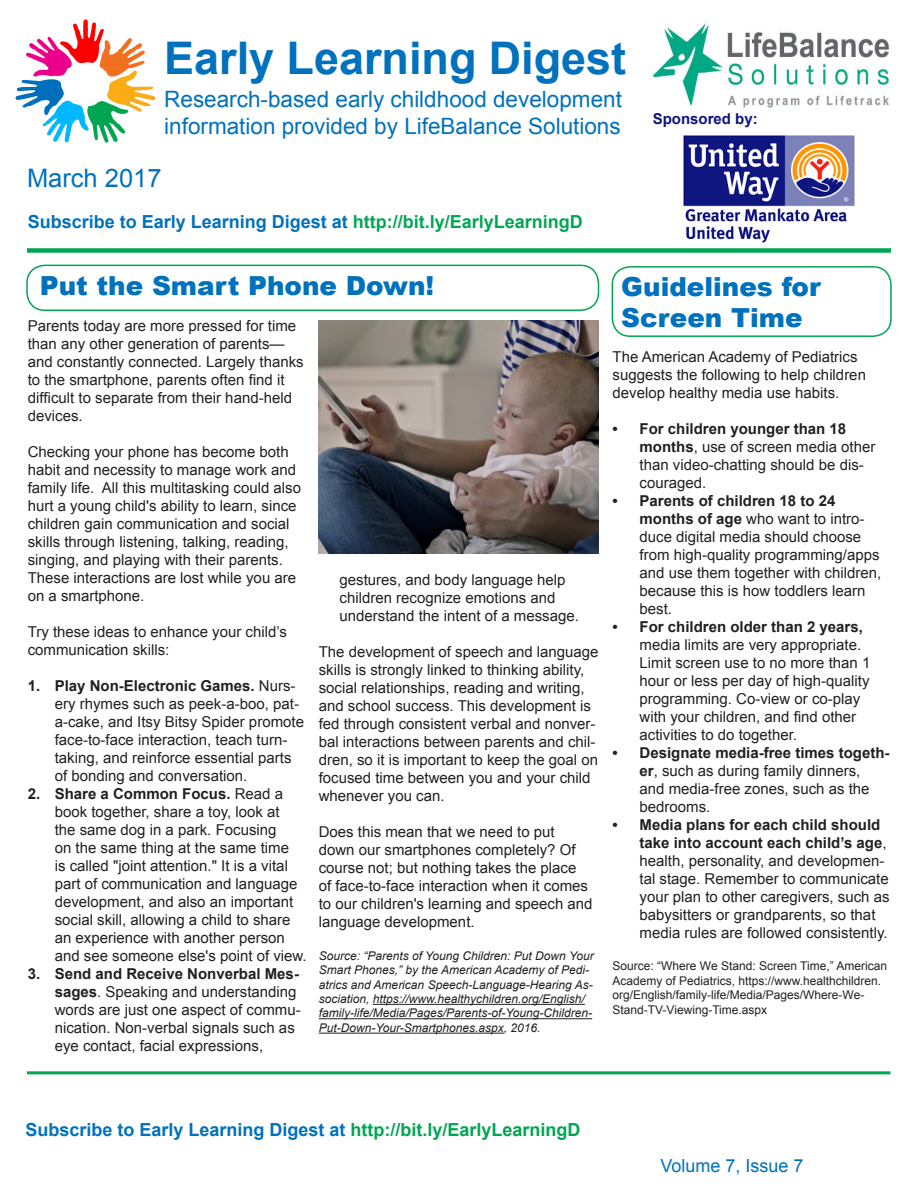
<style>
.page{position:relative;width:918px;height:1188px;background:#fff}
.page>*{position:absolute;margin:0;border:0;box-sizing:border-box;transform-origin:0 0}
.t1{font:700 45px "Arial";color:#0071bd}
.t2{font:900 26.25px/31.5px "Arial";color:#0071bd}
.text{font:25.5px "Arial";color:#0071bd}
.t3{font:22.5px "Arial";color:#0071bd}
.t4{font:700 18px "Arial";color:#0071bd}
.t5{font:18px "Arial";color:#0071bd}
.t6{font:15px/18px "Arial";color:#231f20}
.t7{font:700 15px "Arial";color:#0e157f}
.t8{font:italic 12px/14.4px "Arial";color:#231f20}
.t9{font:12px/14.4px "Arial";color:#231f20}
.s1{color:#00a652}
.s2{font-weight:700}
</style>
<div class="page">
<div style="left:27px;top:248px;width:864px;height:5px;background:#00a652"></div>
<div style="left:26px;top:265px;width:573px;height:46px;border:2px solid #00a652;border-radius:18px"></div>
<hr style="left:373px;top:1004px;width:212px;height:1px;background:#231f20">
<hr style="left:319px;top:1018px;width:273px;height:1px;background:#231f20">
<hr style="left:319px;top:1033px;width:185px;height:1px;background:#231f20">
<div style="left:612px;top:266px;width:280px;height:71px;border:2px solid #00a652;border-radius:18px"></div>
<img style="left:683px;top:135px;width:172px;height:108px">
<img style="left:652px;top:23px;width:237px;height:85px">
<img style="left:15px;top:19px;width:141px;height:124px">
<hr style="left:27px;top:1071px;width:863px;height:3px;background:#00a652">
<img style="left:319px;top:320px;width:279px;height:233px">
<p class="t1" style="left:164px;top:28px;width:463px">Early Learning Digest</p>
<p class="t3" style="left:164px;top:84px;width:459px">Research-based early childhood development</p>
<p class="t3" style="left:164px;top:111px;width:458px">information provided by LifeBalance Solutions</p>
<p class="text" style="left:27px;top:161px;width:136px">March 2017</p>
<p class="t4" style="left:28px;top:209px;width:557px">Subscribe to Early Learning Digest at <span class="s1">http://bit.ly/EarlyLearningD</span></p>
<p class="t7" style="left:653px;top:109px;width:107px">Sponsored by:</p>
<p class="t2" style="left:40px;top:269px;width:396px">Put the Smart Phone Down!</p>
<p class="t6" style="left:28px;top:317px;width:277px">Parents today are more pressed for time than any other generation of parents— and constantly connected. Largely thanks to the smartphone, parents often find it difficult to separate from their hand-held devices.</p>
<p class="t6" style="left:28px;top:443px;width:275px">Checking your phone has become both habit and necessity to manage work and family life. All this multitasking could also hurt a young child's ability to learn, since children gain communication and social skills through listening, talking, reading, singing, and playing with their parents.<br>These interactions are lost while you are on a smartphone.</p>
<p class="t6" style="left:28px;top:623px;width:261px">Try these ideas to enhance your child’s communication skills:</p>
<p class="t6" style="left:55px;top:677px;width:251px;text-indent:-27px"><span class="s2">1. Play Non-Electronic Games.</span> Nurs&shy;ery rhymes such as peek-a-boo, pat&shy;a-cake, and Itsy Bitsy Spider promote face-to-face interaction, teach turn&shy;taking, and reinforce essential parts of bonding and conversation.</p>
<p class="t6" style="left:55px;top:785px;width:253px;text-indent:-27px"><span class="s2">2. Share a Common Focus.</span> Read a book together, share a toy, look at<br>the same dog in a park. Focusing<br>on the same thing at the same time<br>is called "joint attention." It is a vital part of communication and language development, and also an important social skill, allowing a child to share an experience with another person and see someone else's point of view.</p>
<p class="t6" style="left:55px;top:965px;width:247px;text-indent:-27px"><span class="s2">3. Send and Receive Nonverbal Mes&shy;sages</span>. Speaking and understanding words are just one aspect of commu&shy;nication. Non-verbal signals such as eye contact, facial expressions,</p>
<p class="t6" style="left:340px;top:571px;width:227px">gestures, and body language help</p>
<p class="t6" style="left:340px;top:589px;width:217px">children recognize emotions and</p>
<p class="t6" style="left:340px;top:607px;width:241px">understand the intent of a message.</p>
<p class="t6" style="left:319px;top:643px;width:281px">The development of speech and language skills is strongly linked to thinking ability, social relationships, reading and writing, and school success. This development is fed through consistent verbal and nonver&shy;bal interactions between parents and chil&shy;dren, so it is important to keep the goal on focused time between you and your child whenever you can.</p>
<p class="t6" style="left:319px;top:823px;width:275px">Does this mean that we need to put down our smartphones completely? Of course not; but nothing takes the place of face-to-face interaction when it comes to our children's learning and speech and language development.</p>
<p class="t8" style="left:319px;top:949px;width:277px">Source: “Parents of Young Children: Put Down Your Smart Phones,” by the American Academy of Pedi&shy;atrics and American Speech-Language-Hearing As&shy;sociation, https://www.healthychildren.org/English/ family-life/Media/Pages/Parents-of-Young-Children-Put-Down-Your-Smartphones.aspx, 2016.</p>
<p class="t2" style="left:621px;top:270px;width:201px">Guidelines for<br>Screen Time</p>
<p class="t6" style="left:613px;top:348px;width:255px">The American Academy of Pediatrics suggests the following to help children develop healthy media use habits.</p>
<p class="t6" style="left:640px;top:420px;width:237px;text-indent:-27px"><span class="s2">• For children younger than 18 months</span>, use of screen media other than video-chatting should be dis&shy;couraged.</p>
<p class="t6" style="left:640px;top:492px;width:243px;text-indent:-27px"><span class="s2">• Parents of children 18 to 24 months of age</span> who want to intro&shy;duce digital media should choose from high-quality programming/apps and use them together with children, because this is how toddlers learn best.</p>
<p class="t6" style="left:640px;top:618px;width:232px;text-indent:-27px"><span class="s2">• For children older than 2 years, </span>media limits are very appropriate.<br>Limit screen use to no more than 1 hour or less per day of high-quality programming. Co-view or co-play with your children, and find other activities to do together.</p>
<p class="t6" style="left:640px;top:744px;width:252px;text-indent:-27px"><span class="s2">• Designate media-free times togeth&shy;er</span>, such as during family dinners,<br>and media-free zones, such as the bedrooms.</p>
<p class="t6" style="left:640px;top:816px;width:252px;text-indent:-27px"><span class="s2">• Media plans for each child should take into account each child’s age</span>, health, personality, and developmen&shy;tal stage. Remember to communicate your plan to other caregivers, such as babysitters or grandparents, so that media rules are followed consistently.</p>
<p class="t9" style="left:613px;top:959px;width:276px">Source: “Where We Stand: Screen Time,” American Academy of Pediatrics, https://www.healthchildren. org/English/family-life/Media/Pages/Where-We-Stand-TV-Viewing-Time.aspx</p>
<p class="t4" style="left:26px;top:1118px;width:557px">Subscribe to Early Learning Digest at <span class="s1">http://bit.ly/EarlyLearningD</span></p>
<p class="t5" style="left:661px;top:1154px;width:145px">Volume 7, Issue 7</p>
</div>
